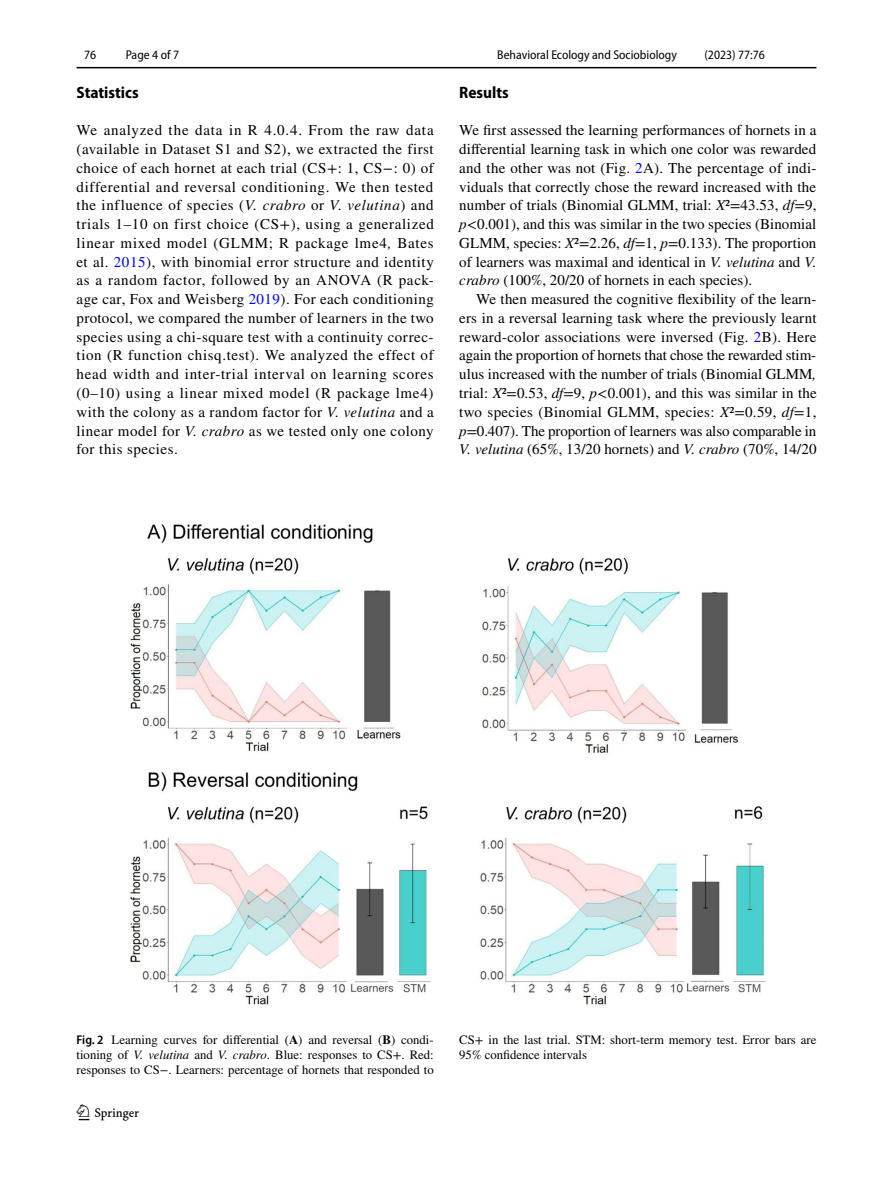
<style>
.page{position:relative;width:893px;height:1187px;background:#fff}
.page>*{position:absolute;margin:0;border:0;box-sizing:border-box;transform-origin:0 0}
.t1{font:22.5px "Springnew Regular 2";color:#000}
.t2{font:700 semi-condensed 16.5px "Myriad Pro";color:#000}
.t3{font:15px/18.8px "STIX";letter-spacing:.005em;color:#000;text-align:justify}
.t4{font:12.75px/15px "STIX";color:#000;text-align:justify}
.t5{font:semi-condensed 12.75px "Myriad Pro";color:#000}
.s1{font-style:italic}
.s2{color:#00f}
.s3{font-family:"Myriad Pro";font-weight:600;font-stretch:semi-condensed}
.s4{font-weight:700}
</style>
<div class="page">
<hr style="left:77px;top:67px;width:739px;height:1px;background:#000">
<img style="left:130px;top:525px;width:635px;height:480px">
<p class="t5" style="left:84px;top:48px;width:14px">76</p>
<p class="t5" style="left:126px;top:48px;width:55px">Page 4 of 7</p>
<p class="t2" style="left:77px;top:83px;width:64px">Statistics</p>
<p class="t3" style="left:77px;top:122px;width:359px">We analyzed the data in R 4.0.4. From the raw data (available in Dataset S1 and S2), we extracted the first choice of each hornet at each trial (CS+: 1, CS−: 0) of differential and reversal conditioning. We then tested the influence of species (<span class="s1">V. crabro</span> or <span class="s1">V. velutina</span>) and trials 1–10 on first choice (CS+), using a generalized linear mixed model (GLMM; R package lme4<span class="s1">,</span> Bates et al. <span class="s2">2015</span>), with binomial error structure and identity as a random factor, followed by an ANOVA (R pack&shy;age car, Fox and Weisberg <span class="s2">2019</span>). For each conditioning protocol, we compared the number of learners in the two species using a chi-square test with a continuity correc&shy;tion (R function chisq.test). We analyzed the effect of head width and inter-trial interval on learning scores (0–10) using a linear mixed model (R package lme4) with the colony as a random factor for <span class="s1">V. velutina</span> and a linear model for <span class="s1">V. crabro</span> as we tested only one colony for this species.</p>
<p class="t5" style="left:497px;top:48px;width:181px">Behavioral Ecology and Sociobiology</p>
<p class="t5" style="left:704px;top:48px;width:62px">(2023) 77:76</p>
<p class="t2" style="left:459px;top:83px;width:51px">Results</p>
<p class="t3" style="left:459px;top:122px;width:359px">We first assessed the learning performances of hornets in a differential learning task in which one color was rewarded and the other was not (Fig. <span class="s2">2</span>A). The percentage of indi&shy;viduals that correctly chose the reward increased with the number of trials (Binomial GLMM, trial: <span class="s1">X</span>²=43.53, <span class="s1">df</span>=9, <span class="s1">p</span>&lt;0.001), and this was similar in the two species (Binomial GLMM, species: <span class="s1">X</span>²=2.26, <span class="s1">df</span>=1, <span class="s1">p</span>=0.133). The proportion of learners was maximal and identical in <span class="s1">V. velutina</span> and <span class="s1">V. crabro</span> (100%, 20/20 of hornets in each species).</p>
<p class="t3" style="left:459px;top:291px;width:359px;text-indent:17px">We then measured the cognitive flexibility of the learn&shy;ers in a reversal learning task where the previously learnt reward-color associations were inversed (Fig. <span class="s2">2</span>B). Here again the proportion of hornets that chose the rewarded stim&shy;ulus increased with the number of trials (Binomial GLMM<span class="s1">, </span>trial: <span class="s1">X</span>²=0.53, <span class="s1">df</span>=9, <span class="s1">p</span>&lt;0.001), and this was similar in the two species (Binomial GLMM, species: <span class="s1">X</span>²=0.59, <span class="s1">df</span>=1, <span class="s1">p</span>=0.407). The proportion of learners was also comparable in <span class="s1">V. velutina</span> (65%, 13/20 hornets) and <span class="s1">V. crabro</span> (70%, 14/20</p>
<p class="t4" style="left:77px;top:1032px;width:359px"><span class="s3">Fig. 2</span> Learning curves for differential (<span class="s4">A</span>) and reversal (<span class="s4">B</span>) condi&shy;tioning of <span class="s1">V. velutina</span> and <span class="s1">V. crabro</span>. Blue: responses to CS+. Red: responses to CS−. Learners: percentage of hornets that responded to</p>
<p class="t4" style="left:459px;top:1032px;width:359px">CS+ in the last trial. STM: short-term memory test. Error bars are<br>95% confidence intervals</p>
<h1 class="t1" style="left:79px;top:1104px;width:62px">1 3</h1>
</div>
